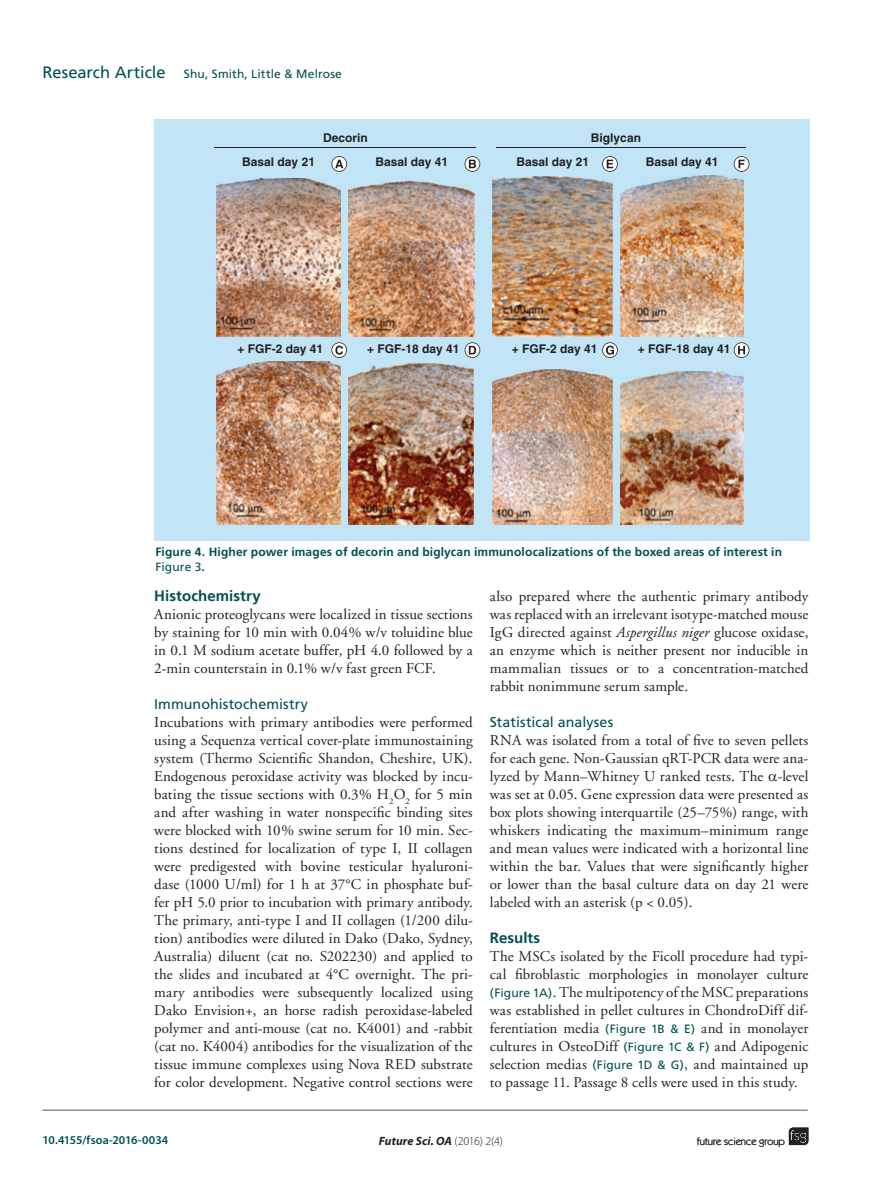
<style>
.page{position:relative;width:885px;height:1191px;background:#fff}
.page>*{position:absolute;margin:0;border:0;box-sizing:border-box;transform-origin:0 0}
.t1{font:15px/18px "Adobe Garamond";letter-spacing:.005em;color:#231f20;text-align:justify}
.t2{font:700 15px "Frutiger";letter-spacing:.005em;color:#004f51}
.t3{font:14.25px "Frutiger";letter-spacing:.005em;color:#004f51}
.t4{font:700 12px "Helvetica LT Std";color:#231f20}
.t5{font:700 12px/15px "Frutiger";letter-spacing:.015em;color:#004f51}
.t6{font:12px "Frutiger";letter-spacing:.01em;color:#004f51}
.t7{font:600 12px "Myriad Pro";letter-spacing:-.005em;color:#004f51}
.t8{font:italic 700 12px "Myriad Pro";letter-spacing:.01em;color:#231f20}
.t9{font:10.5px "Itc Kabel";color:#231f20}
.s1{font-size:16.5px}
.s2{font-weight:400}
.s3{font-style:italic}
.s4{font-family:"Frutiger";font-size:12px;color:#004f51}
.s5{font-weight:300;font-style:normal}
</style>
<div class="page">
<svg style="left:788px;top:1127px;width:20px;height:18px"></svg>
<hr style="left:43px;top:1109px;width:764px;height:1px;background:#52555a">
<div style="left:154px;top:119px;width:655px;height:421px;background:#c1e4f7"></div>
<img style="left:216px;top:361px;width:124px;height:163px">
<img style="left:349px;top:363px;width:124px;height:161px">
<img style="left:492px;top:369px;width:120px;height:156px">
<img style="left:620px;top:371px;width:123px;height:154px">
<img style="left:620px;top:176px;width:123px;height:160px">
<img style="left:492px;top:176px;width:120px;height:160px">
<img style="left:349px;top:180px;width:125px;height:156px">
<img style="left:216px;top:179px;width:124px;height:157px">
<svg style="left:331px;top:156px;width:16px;height:16px"></svg>
<svg style="left:464px;top:156px;width:16px;height:16px"></svg>
<svg style="left:331px;top:342px;width:16px;height:16px"></svg>
<svg style="left:464px;top:342px;width:16px;height:16px"></svg>
<svg style="left:602px;top:156px;width:15px;height:16px"></svg>
<svg style="left:733px;top:156px;width:16px;height:16px"></svg>
<svg style="left:602px;top:342px;width:15px;height:16px"></svg>
<svg style="left:733px;top:342px;width:16px;height:16px"></svg>
<hr style="left:215px;top:147px;width:261px;height:1px;background:#231f20">
<hr style="left:495px;top:147px;width:250px;height:1px;background:#231f20">
<p class="t6" style="left:43px;top:67px;width:301px"><span class="s1">Research Article</span> Shu, Smith, Little &amp; Melrose</p>
<p class="t4" style="left:323px;top:130px;width:46px">Decorin</p>
<p class="t4" style="left:591px;top:130px;width:52px">Biglycan</p>
<p class="t4" style="left:242px;top:155px;width:74px">Basal day 21</p>
<p class="t4" style="left:375px;top:155px;width:74px">Basal day 41</p>
<p class="t4" style="left:516px;top:155px;width:74px">Basal day 21</p>
<p class="t4" style="left:645px;top:155px;width:74px">Basal day 41</p>
<p class="t4" style="left:237px;top:341px;width:87px">+ FGF-2 day 41</p>
<p class="t4" style="left:367px;top:341px;width:94px">+ FGF-18 day 41</p>
<p class="t4" style="left:511px;top:341px;width:87px">+ FGF-2 day 41</p>
<p class="t4" style="left:638px;top:341px;width:94px">+ FGF-18 day 41</p>
<p class="t5" style="left:155px;top:544px;width:628px">Figure 4. Higher power images of decorin and biglycan immunolocalizations of the boxed areas of interest in<br><span class="s2">Figure 3</span>.</p>
<p class="t2" style="left:154px;top:586px;width:108px">Histochemistry</p>
<p class="t1" style="left:154px;top:605px;width:320px">Anionic proteoglycans were localized in tissue sections by staining for 10 min with 0.04% w/v toluidine blue in 0.1 M sodium acetate buffer, pH 4.0 followed by a 2-min counterstain in 0.1% w/v fast green FCF.</p>
<p class="t3" style="left:154px;top:695px;width:155px">Immunohistochemistry</p>
<p class="t1" style="left:154px;top:713px;width:320px">Incubations with primary antibodies were performed using a Sequenza vertical cover-plate immunostaining system (Thermo Scientific Shandon, Cheshire, UK).<br>Endogenous peroxidase activity was blocked by incu&shy;bating the tissue sections with 0.3% H<sub>2</sub>O<sub>2</sub> for 5 min and after washing in water nonspecific binding sites were blocked with 10% swine serum for 10 min. Sec&shy;tions destined for localization of type I, II collagen were predigested with bovine testicular hyaluroni&shy;dase (1000 U/ml) for 1 h at 37°C in phosphate buf&shy;fer pH 5.0 prior to incubation with primary antibody.<br>The primary, anti-type I and II collagen (1/200 dilu&shy;tion) antibodies were diluted in Dako (Dako, Sydney, Australia) diluent (cat no. S202230) and applied to the slides and incubated at 4°C overnight. The pri&shy;mary antibodies were subsequently localized using Dako Envision+, an horse radish peroxidase-labeled polymer and anti-mouse (cat no. K4001) and -rabbit (cat no. K4004) antibodies for the visualization of the tissue immune complexes using Nova RED substrate for color development. Negative control sections were</p>
<p class="t1" style="left:490px;top:587px;width:320px">also prepared where the authentic primary antibody was replaced with an irrelevant isotype-matched mouse IgG directed against <span class="s3">Aspergillus niger</span> glucose oxidase, an enzyme which is neither present nor inducible in mammalian tissues or to a concentration-matched rabbit nonimmune serum sample.</p>
<p class="t3" style="left:490px;top:713px;width:125px">Statistical analyses</p>
<p class="t1" style="left:490px;top:731px;width:320px">RNA was isolated from a total of five to seven pellets for each gene. Non-Gaussian qRT-PCR data were ana&shy;lyzed by Mann–Whitney U ranked tests. The -level was set at 0.05. Gene expression data were presented as box plots showing interquartile (25–75%) range, with whiskers indicating the maximum–minimum range and mean values were indicated with a horizontal line within the bar. Values that were significantly higher or lower than the basal culture data on day 21 were labeled with an asterisk (p &lt; 0.05).</p>
<p class="t2" style="left:490px;top:928px;width:52px">Results</p>
<p class="t1" style="left:490px;top:947px;width:320px">The MSCs isolated by the Ficoll procedure had typi&shy;cal fibroblastic morphologies in monolayer culture <span class="s4">(Figure 1A)</span>. The multipotency of the MSC preparations was established in pellet cultures in ChondroDiff dif&shy;ferentiation media <span class="s4">(Figure 1B &amp; E)</span> and in monolayer cultures in OsteoDiff <span class="s4">(Figure 1C &amp; F)</span> and Adipogenic selection medias <span class="s4">(Figure 1D &amp; G)</span>, and maintained up to passage 11. Passage 8 cells were used in this study.</p>
<p class="t7" style="left:43px;top:1132px;width:127px">10.4155/fsoa-2016-0034</p>
<p class="t8" style="left:378px;top:1132px;width:126px">Future Sci. OA <span class="s5">(2016) 2(4)</span></p>
<p class="t9" style="left:696px;top:1135px;width:90px">future science group</p>
</div>
